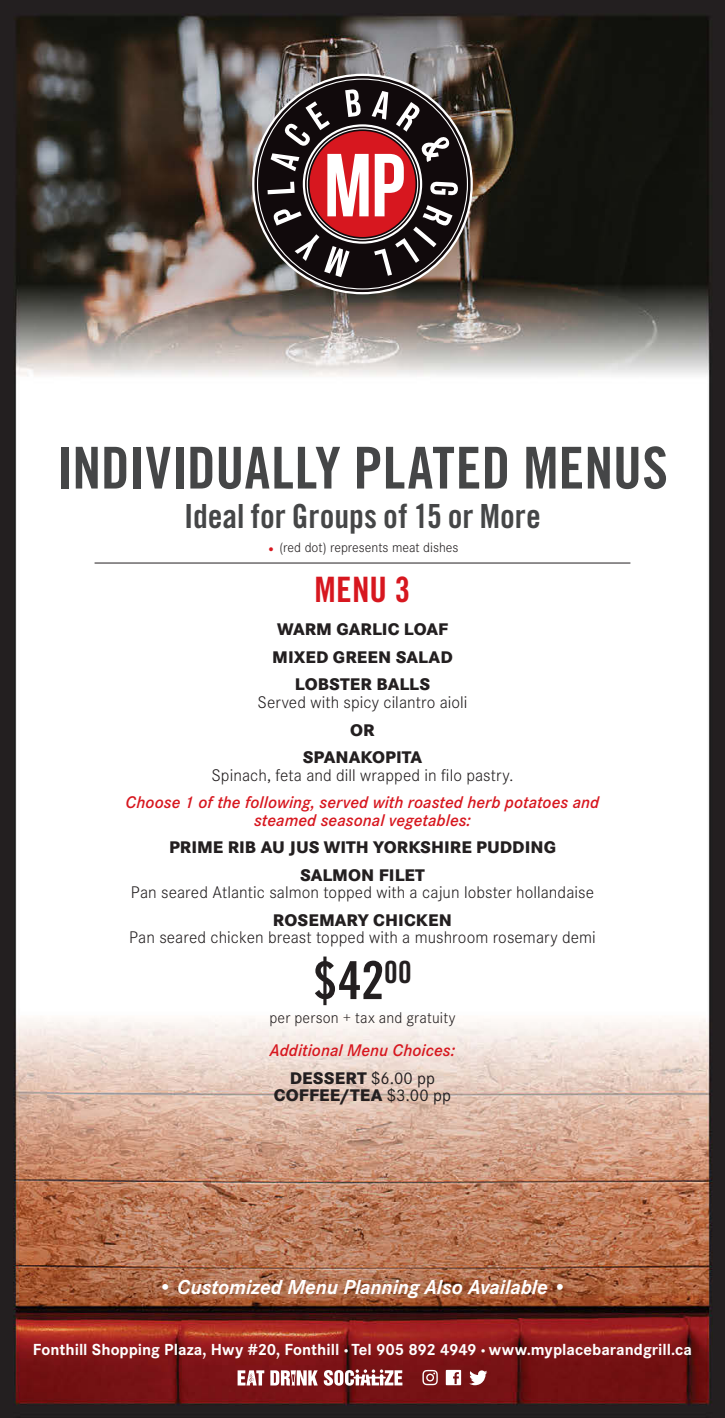
<style>
.page{position:relative;width:725px;height:1418px;background:#fff}
.page>*{position:absolute;margin:0;border:0;box-sizing:border-box;transform-origin:0 0}
.t1{font:57.75px "Trade Gothic LT Std Bd Cn 20";letter-spacing:.005em;color:#454647}
.t2{font:52.5px "Trade Gothic LT Std Bd Cn 20";color:#231f20}
.t3{font:35px "Trade Gothic LT Std Bd Cn 20";color:#d7171f}
.t4{font:33.25px "Trade Gothic LT Std Bd Cn 20";letter-spacing:.005em;color:#454647}
.t5{font:italic 700 21px "Corporate S";letter-spacing:-.005em;color:#fff}
.t6{font:300 17.5px "Corporate S";letter-spacing:.005em;color:#231f20}
.t7{font:800 17.5px/27.7px "Corporate S";color:#231f20;text-align:center}
.t8{font:italic 600 17.5px/17.5px "Corporate S";letter-spacing:.005em;color:#d7171f;text-align:center}
.t9{font:700 16.62px "Corporate S";color:#fff}
.t10{font:300 16.1px "Corporate S";letter-spacing:.01em;color:#231f20}
.t11{font:300 14px "Corporate S";color:#231f20}
.s1{font-weight:700;color:#d7171f}
.s2{font-weight:800;font-style:normal;color:#231f20}
.s3{font-weight:400;font-style:normal;color:#231f20}
.s4{font-weight:400}
.s5{font-size:12.25px}
</style>
<div class="page">
<img style="left:0;top:0;width:724px;height:1418px">
<svg style="left:252px;top:74px;width:220px;height:220px;background:#615a57"></svg>
<svg style="left:267px;top:89px;width:191px;height:188px"></svg>
<hr style="left:94px;top:562px;width:536px;height:1px;background:#231f20">
<svg style="left:237px;top:1370px;width:27px;height:15px"></svg>
<svg style="left:270px;top:1370px;width:48px;height:15px"></svg>
<svg style="left:324px;top:1369px;width:78px;height:16px"></svg>
<svg style="left:469px;top:1370px;width:18px;height:15px"></svg>
<svg style="left:446px;top:1369px;width:15px;height:16px"></svg>
<svg style="left:422px;top:1369px;width:15px;height:16px"></svg>
<h1 class="t1" style="left:57px;top:433px;width:612px">Individually plated menus</h1>
<h3 class="t4" style="left:184px;top:496px;width:358px">Ideal for Groups of 15 or More</h3>
<p class="t11" style="left:266px;top:540px;width:193px"><span class="s1">•</span> (red dot) represents meat dishes</p>
<h3 class="t3" style="left:314px;top:568px;width:97px">Menu 3</h3>
<p class="t7" style="left:277px;top:615px;width:172px">WARM GARLIC LOAF</p>
<p class="t7" style="left:272px;top:643px;width:182px">MIXED GREEN SALAD</p>
<p class="t7" style="left:295px;top:671px;width:31px">LOBST</p>
<p class="t7" style="left:350px;top:671px;width:81px">ER BALLS</p>
<p class="t6" style="left:257px;top:692px;width:211px">Served with spicy cilantro aioli</p>
<p class="t7" style="left:303px;top:716px;width:121px">OR<br>SPANAKOPITA</p>
<p class="t6" style="left:211px;top:765px;width:303px">Spinach, feta and dill wrapped in filo pastry.</p>
<p class="t8" style="left:126px;top:793px;width:475px">Choose 1 of the following, served with roasted herb potatoes and steamed seasonal vegetables:</p>
<p class="t7" style="left:169px;top:833px;width:387px">PRIME RIB AU JUS WITH YORKSHIRE PUDDING<br>SALMON FILET</p>
<p class="t6" style="left:131px;top:883px;width:464px">Pan seared Atlantic salmon topped with a cajun lobster hollandaise</p>
<p class="t7" style="left:273px;top:906px;width:180px">ROSEMARY CHICKEN</p>
<p class="t6" style="left:129px;top:928px;width:468px">Pan seared chicken breast topped with a mushroom rosemary demi</p>
<h2 class="t2" style="left:313px;top:948px;width:100px">$42<sup>00</sup></h2>
<p class="t10" style="left:269px;top:1009px;width:187px">per person + tax and gratuity</p>
<p class="t8" style="left:270px;top:1036px;width:187px;line-height:27.7px">Additional Menu Choices:<br><span class="s2">DESSERT</span> <span class="s3">$6.00 pp</span></p>
<p class="t7" style="left:274px;top:1081px;width:178px">COFFEE/TEA <span class="s4">$3.00 pp</span></p>
<p class="t5" style="left:158px;top:1274px;width:410px">• Customized Menu Planning Also Available •</p>
<p class="t9" style="left:33px;top:1339px;width:660px">Fonthill Shopping Plaza, Hwy #20, Fonthill <span class="s5">•</span> Tel 905 892 4949 <span class="s5">•</span> www.myplacebarandgrill.ca</p>
</div>
